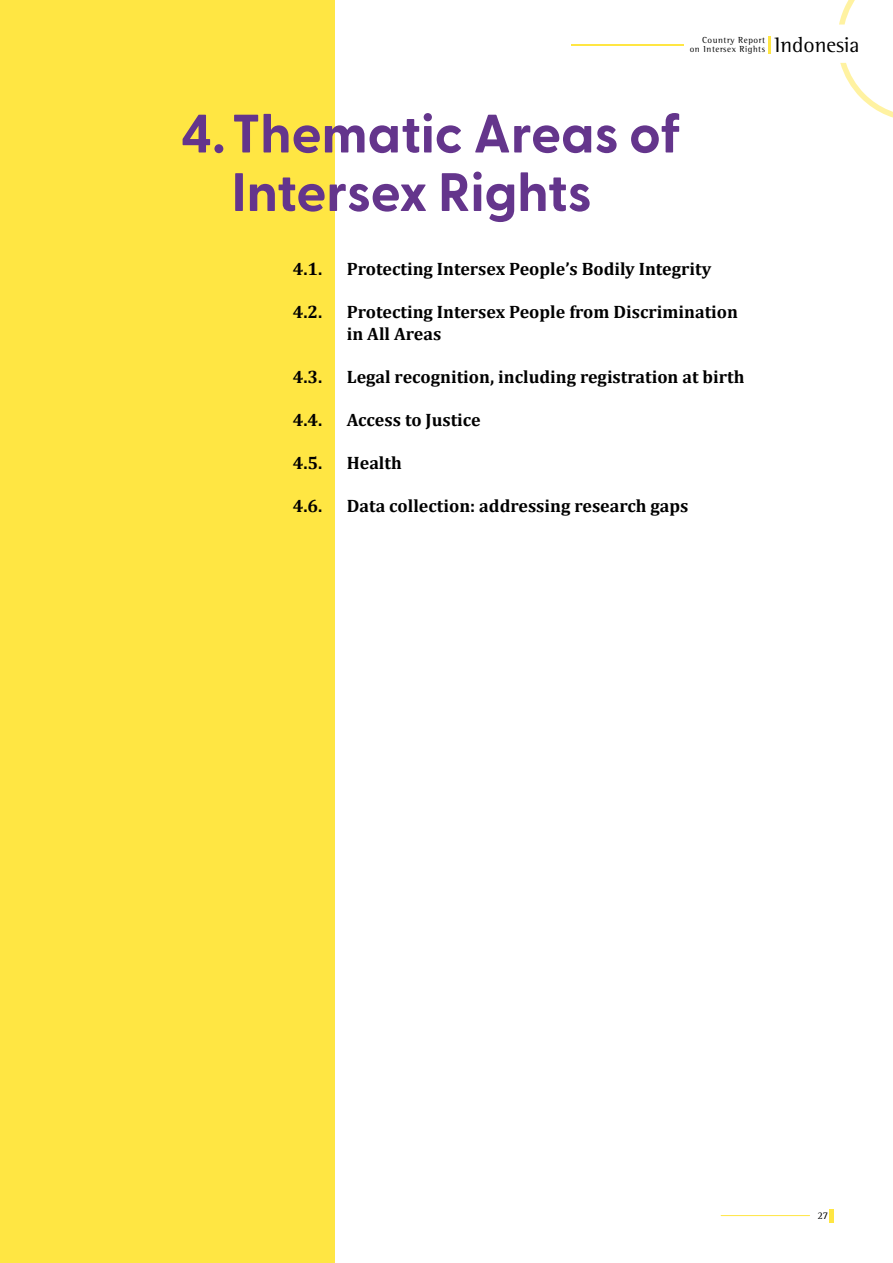
<style>
.page{position:relative;width:893px;height:1263px;background:#fff}
.page>*{position:absolute;margin:0;border:0;box-sizing:border-box;transform-origin:0 0}
.t1{font:700 54px/58.5px "Greycliff CF";color:#64358c}
.t2{font:21.75px "Rotis Semi Serif Std";color:#000}
.t3{font:700 18px/21.6px "Cambria";color:#000}
.t4{font:10.5px "Rotis Semi Serif Std";color:#000}
.t5{font:9px/9px "Rotis Semi Serif Std";letter-spacing:.06em;color:#000;text-align:right}
</style>
<div class="page">
<hr style="left:571px;top:45px;width:112px;height:1px;background:#ffe643">
<hr style="left:768px;top:37px;width:3px;height:17px;background:#ffe643">
<svg style="left:840px;top:63px;width:53px;height:55px"></svg>
<svg style="left:839px;top:0;width:16px;height:25px"></svg>
<hr style="left:829px;top:1209px;width:4px;height:13px;background:#ffe643">
<hr style="left:721px;top:1215px;width:89px;height:1px;background:#ffe643">
<div style="left:0;top:0;width:334px;height:1263px;background:#ffe643"></div>
<p class="t5" style="left:690px;top:35px;width:77px">Country Report<br>on Intersex Rights</p>
<p class="t2" style="left:774px;top:32px;width:87px">Indonesia</p>
<h1 class="t1" style="left:231px;top:102px;width:451px;text-indent:-51px">4.Thematic Areas of<br>Intersex Rights</h1>
<p class="t3" style="left:293px;top:257px;width:31px">4.1.</p>
<p class="t3" style="left:347px;top:257px;width:366px">Protecting Intersex People’s Bodily Integrity</p>
<p class="t3" style="left:293px;top:300px;width:31px">4.2.</p>
<p class="t3" style="left:347px;top:300px;width:393px">Protecting Intersex People from Discrimination in All Areas</p>
<p class="t3" style="left:293px;top:365px;width:31px">4.3.</p>
<p class="t3" style="left:347px;top:365px;width:399px">Legal recognition, including registration at birth</p>
<p class="t3" style="left:293px;top:408px;width:31px">4.4.</p>
<p class="t3" style="left:347px;top:408px;width:135px">Access to Justice</p>
<p class="t3" style="left:293px;top:452px;width:31px">4.5.</p>
<p class="t3" style="left:347px;top:452px;width:57px">Health</p>
<p class="t3" style="left:293px;top:495px;width:31px">4.6.</p>
<p class="t3" style="left:347px;top:495px;width:343px">Data collection: addressing research gaps</p>
<p class="t4" style="left:817px;top:1209px;width:12px">27</p>
</div>
